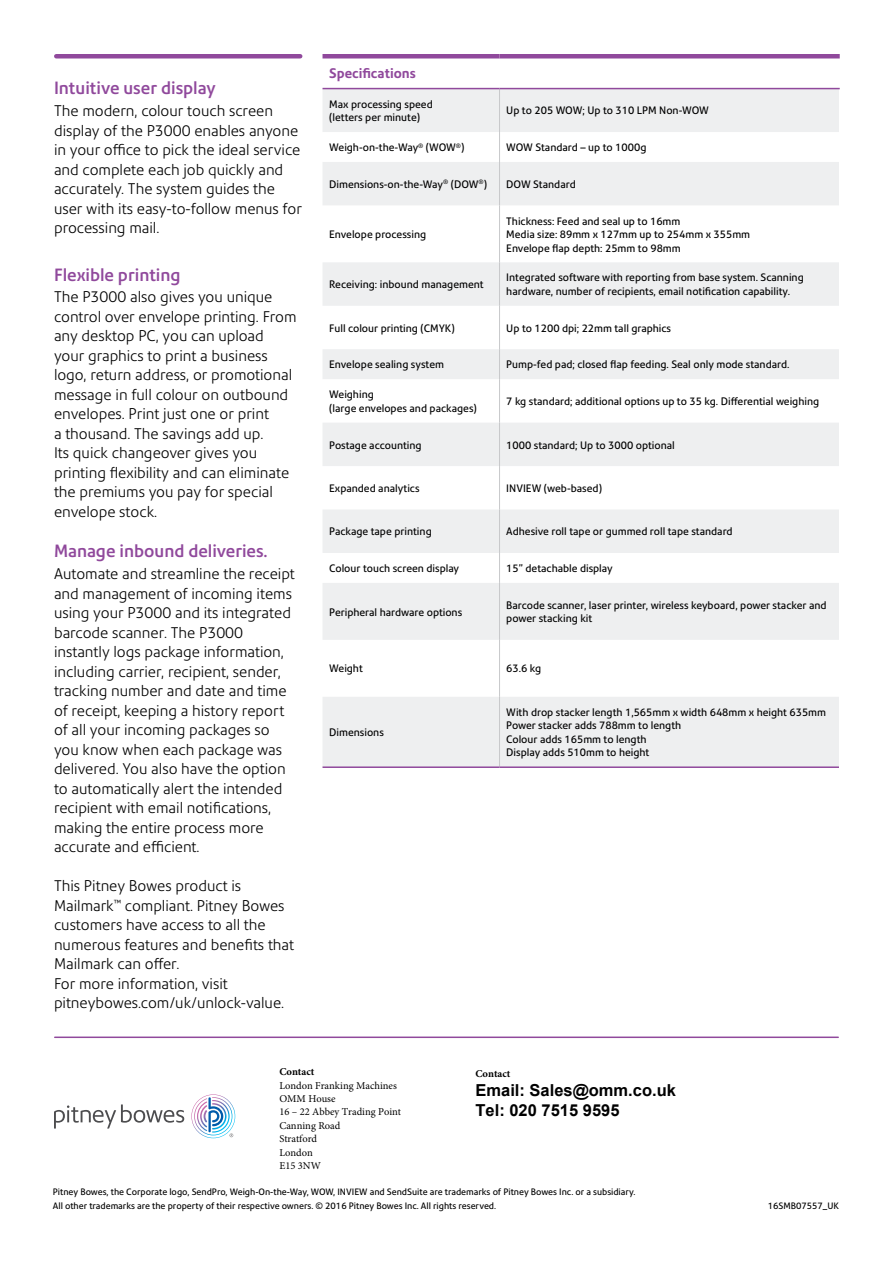
<style>
.page{position:relative;width:893px;height:1263px;background:#fff}
.page>*{position:absolute;margin:0;border:0;box-sizing:border-box;transform-origin:0 0}
.t1{font:500 17.25px "Precision Sans";color:#90499c}
.t2{font:700 16.5px/19.8px "Arial";color:#000}
.t3{font:300 15px/19.5px "Precision Sans";color:#000}
.t4{font:700 13.5px "Precision Sans";color:#90499c}
.t5{font:10.5px/13.5px "Precision Sans";color:#000}
.t6{font:10.5px/13.4px "Minion Pro";color:#000}
.t7{font:700 10.5px "Minion Pro";color:#000}
.t8{font:9px/13.5px "Precision Sans";color:#000}
</style>
<div class="page">
<div style="left:56px;top:54px;width:244px;height:5px;background:#90499c"></div>
<svg style="left:322px;top:89px;width:517px;height:677px;fill:#eeeff0"></svg>
<hr style="left:499px;top:89px;width:1px;height:43px;background:#c7c8ca">
<hr style="left:499px;top:132px;width:1px;height:30px;background:#c7c8ca">
<hr style="left:499px;top:162px;width:1px;height:43px;background:#c7c8ca">
<hr style="left:499px;top:205px;width:1px;height:57px;background:#c7c8ca">
<hr style="left:499px;top:306px;width:1px;height:43px;background:#c7c8ca">
<hr style="left:499px;top:349px;width:1px;height:30px;background:#c7c8ca">
<hr style="left:499px;top:379px;width:1px;height:44px;background:#c7c8ca">
<hr style="left:499px;top:423px;width:1px;height:43px;background:#c7c8ca">
<hr style="left:499px;top:466px;width:1px;height:43px;background:#c7c8ca">
<hr style="left:499px;top:553px;width:1px;height:30px;background:#c7c8ca">
<hr style="left:499px;top:583px;width:1px;height:57px;background:#c7c8ca">
<hr style="left:499px;top:640px;width:1px;height:57px;background:#c7c8ca">
<hr style="left:499px;top:697px;width:1px;height:69px;background:#c7c8ca">
<div style="left:322px;top:54px;width:178px;height:5px;background:#90499c"></div>
<div style="left:500px;top:54px;width:340px;height:5px;background:#90499c"></div>
<hr style="left:322px;top:88px;width:178px;height:1px;background:#90499c">
<hr style="left:500px;top:88px;width:340px;height:1px;background:#90499c">
<hr style="left:322px;top:766px;width:178px;height:2px;background:#90499c">
<hr style="left:500px;top:766px;width:339px;height:2px;background:#90499c">
<hr style="left:499px;top:262px;width:1px;height:44px;background:#c7c8ca">
<hr style="left:499px;top:509px;width:1px;height:44px;background:#c7c8ca">
<hr style="left:55px;top:1036px;width:783px;height:2px;background:#90499c">
<svg style="left:54px;top:1104px;width:130px;height:24px"></svg>
<svg style="left:191px;top:1094px;width:44px;height:44px"></svg>
<p class="t1" style="left:54px;top:77px;width:163px">Intuitive user display</p>
<p class="t3" style="left:54px;top:101px;width:249px">The modern, colour touch screen display of the P3000 enables anyone in your office to pick the ideal service and complete each job quickly and accurately. The system guides the user with its easy-to-follow menus for processing mail.</p>
<p class="t1" style="left:54px;top:264px;width:128px">Flexible printing</p>
<p class="t3" style="left:54px;top:287px;width:244px">The P3000 also gives you unique control over envelope printing. From any desktop PC, you can upload your graphics to print a business logo, return address, or promotional message in full colour on outbound envelopes. Print just one or print<br>a thousand. The savings add up.<br>Its quick changeover gives you printing flexibility and can eliminate the premiums you pay for special envelope stock.</p>
<p class="t1" style="left:54px;top:541px;width:215px">Manage inbound deliveries.</p>
<p class="t3" style="left:54px;top:564px;width:242px">Automate and streamline the receipt and management of incoming items using your P3000 and its integrated barcode scanner. The P3000 instantly logs package information, including carrier, recipient, sender, tracking number and date and time of receipt, keeping a history report of all your incoming packages so you know when each package was delivered. You also have the option to automatically alert the intended recipient with email notifications, making the entire process more accurate and efficient.</p>
<p class="t3" style="left:54px;top:876px;width:242px">This Pitney Bowes product is<br>Mailmark<sup>™</sup> compliant. Pitney Bowes customers have access to all the numerous features and benefits that<br>Mailmark can offer.<br>For more information, visit pitneybowes.com/uk/unlock-value.</p>
<p class="t4" style="left:329px;top:65px;width:88px">Specifications</p>
<p class="t5" style="left:329px;top:97px;width:105px">Max processing speed (letters per minute)</p>
<p class="t5" style="left:506px;top:104px;width:204px">Up to 205 WOW; Up to 310 LPM Non-WOW</p>
<p class="t5" style="left:329px;top:141px;width:137px">Weigh-on-the-Way<sup>®</sup> (WOW<sup>®</sup>)</p>
<p class="t5" style="left:506px;top:141px;width:142px">WOW Standard – up to 1000g</p>
<p class="t5" style="left:329px;top:177px;width:159px">Dimensions-on-the-Way<sup>®</sup> (DOW<sup>®</sup>)</p>
<p class="t5" style="left:506px;top:177px;width:71px">DOW Standard</p>
<p class="t5" style="left:329px;top:228px;width:98px">Envelope processing</p>
<p class="t5" style="left:506px;top:214px;width:245px">Thickness: Feed and seal up to 16mm<br>Media size: 89mm x 127mm up to 254mm x 355mm<br>Envelope flap depth: 25mm to 98mm</p>
<p class="t5" style="left:329px;top:278px;width:156px">Receiving: inbound management</p>
<p class="t5" style="left:506px;top:271px;width:299px">Integrated software with reporting from base system. Scanning hardware, number of recipients, email notification capability.</p>
<p class="t5" style="left:329px;top:321px;width:127px">Full colour printing (CMYK)</p>
<p class="t5" style="left:506px;top:321px;width:166px">Up to 1200 dpi; 22mm tall graphics</p>
<p class="t5" style="left:329px;top:358px;width:116px">Envelope sealing system</p>
<p class="t5" style="left:506px;top:358px;width:285px">Pump-fed pad; closed flap feeding. Seal only mode standard.</p>
<p class="t5" style="left:329px;top:388px;width:149px">Weighing<br>(large envelopes and packages)</p>
<p class="t5" style="left:506px;top:395px;width:314px">7 kg standard; additional options up to 35 kg. Differential weighing</p>
<p class="t5" style="left:329px;top:438px;width:94px">Postage accounting</p>
<p class="t5" style="left:506px;top:438px;width:170px">1000 standard; Up to 3000 optional</p>
<p class="t5" style="left:329px;top:481px;width:92px">Expanded analytics</p>
<p class="t5" style="left:506px;top:481px;width:97px">INVIEW (web-based)</p>
<p class="t5" style="left:329px;top:525px;width:104px">Package tape printing</p>
<p class="t5" style="left:506px;top:525px;width:228px">Adhesive roll tape or gummed roll tape standard</p>
<p class="t5" style="left:329px;top:562px;width:131px">Colour touch screen display</p>
<p class="t5" style="left:506px;top:562px;width:108px">15” detachable display</p>
<p class="t5" style="left:329px;top:605px;width:134px">Peripheral hardware options</p>
<p class="t5" style="left:506px;top:598px;width:322px">Barcode scanner, laser printer, wireless keyboard, power stacker and power stacking kit</p>
<p class="t5" style="left:329px;top:662px;width:35px">Weight</p>
<p class="t5" style="left:506px;top:662px;width:36px">63.6 kg</p>
<p class="t5" style="left:329px;top:726px;width:56px">Dimensions</p>
<p class="t5" style="left:506px;top:705px;width:321px">With drop stacker length 1,565mm x width 648mm x height 635mm Power stacker adds 788mm to length<br>Colour adds 165mm to length<br>Display adds 510mm to height</p>
<p class="t7" style="left:279px;top:1064px;width:36px">Contact</p>
<p class="t6" style="left:279px;top:1078px;width:123px">London Franking Machines<br>OMM House<br>16 – 22 Abbey Trading Point<br>Canning Road<br>Stratford<br>London<br>E15 3NW</p>
<p class="t7" style="left:475px;top:1066px;width:36px">Contact</p>
<p class="t2" style="left:475px;top:1081px;width:202px">Email: Sales@omm.co.uk<br>Tel: 020 7515 9595</p>
<p class="t8" style="left:53px;top:1185px;width:584px">Pitney Bowes, the Corporate logo, SendPro, Weigh-On-the-Way, WOW, INVIEW and SendSuite are trademarks of Pitney Bowes Inc. or a subsidiary.<br>All other trademarks are the property of their respective owners. © 2016 Pitney Bowes Inc. All rights reserved.</p>
<p class="t8" style="left:768px;top:1199px;width:73px">16SMB07557_UK</p>
</div>
